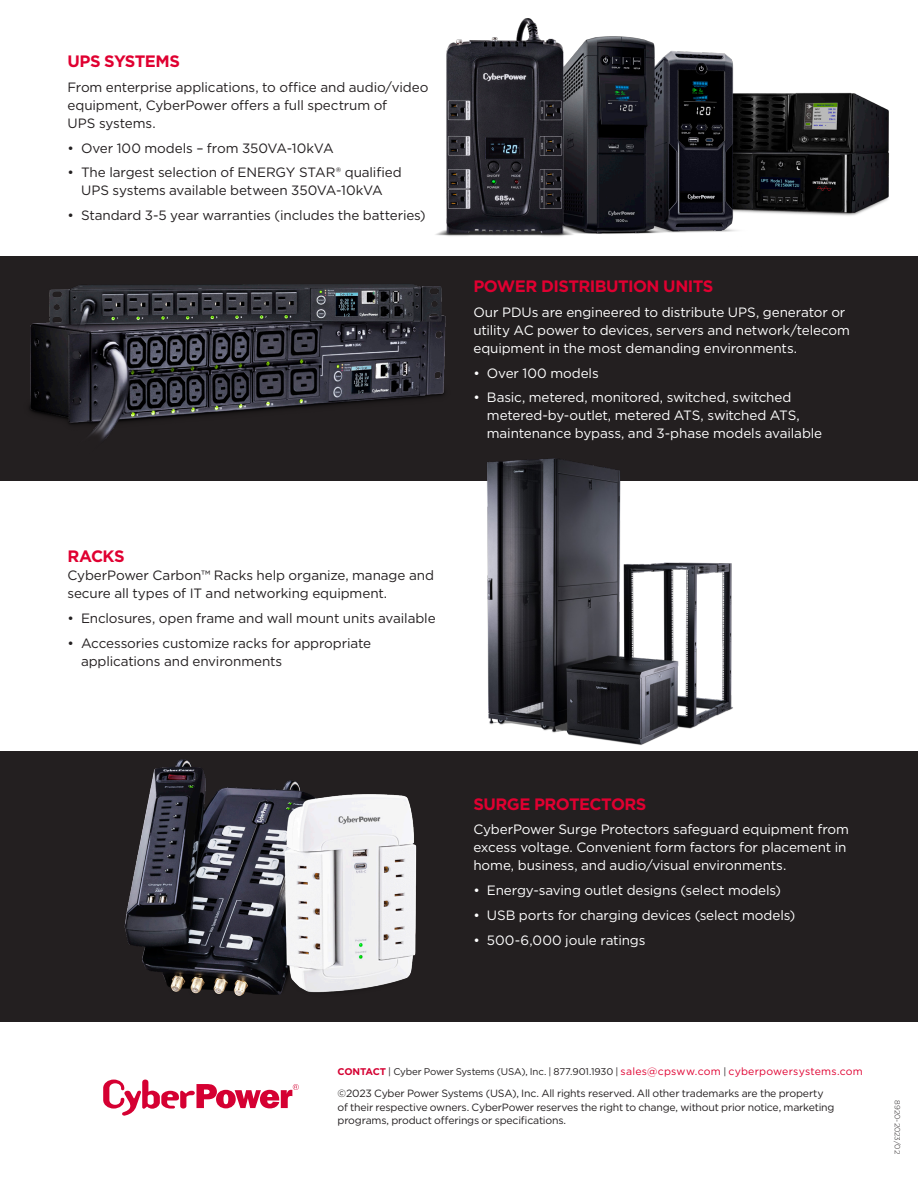
<style>
.page{position:relative;width:918px;height:1188px;background:#fff}
.page>*{position:absolute;margin:0;border:0;box-sizing:border-box;transform-origin:0 0}
.t1{font:700 16.5px "Gotham";letter-spacing:-.035em;color:#e00031}
.t2{font:13.5px/18px "Gotham";letter-spacing:-.01em;color:#fff}
.t3{font:13.5px/18px "Gotham";letter-spacing:-.01em;color:#231f20}
.t4{font:10.5px/13.5px "Gotham";letter-spacing:-.02em;color:#231f20}
.t5{font:9.75px "Gotham";letter-spacing:-.015em;color:#231f20}
.Footnote{font:300 7.5px "Gotham";letter-spacing:-.01em;color:#231f20}
.s1{font-weight:700;color:#d50032}
.s2{font-size:10.5px;color:#e00031}
</style>
<div class="page">
<svg style="left:103px;top:1080px;width:196px;height:36px"></svg>
<div style="left:0;top:256px;width:918px;height:226px;background:#231f20"></div>
<div style="left:0;top:751px;width:918px;height:271px;background:#231f20"></div>
<img style="left:437px;top:18px;width:452px;height:218px">
<img style="left:124px;top:759px;width:293px;height:237px">
<img style="left:464px;top:460px;width:285px;height:285px">
<img style="left:29px;top:234px;width:531px;height:227px">
<p class="t1" style="left:68px;top:50px;width:114px">UPS SYSTEMS</p>
<p class="t3" style="left:68px;top:78px;width:362px">From enterprise applications, to office and audio/video equipment, CyberPower offers a full spectrum of<br>UPS systems.</p>
<p class="t3" style="left:68px;top:139px;width:268px">• Over 100 models – from 350VA-10kVA</p>
<p class="t3" style="left:68px;top:163px;width:336px;text-align:center">• The largest selection of ENERGY STAR® qualified<br>UPS systems available between 350VA-10kVA</p>
<p class="t3" style="left:68px;top:206px;width:360px">• Standard 3-5 year warranties (includes the batteries)</p>
<p class="t1" style="left:473px;top:275px;width:241px">POWER DISTRIBUTION UNITS</p>
<p class="t2" style="left:473px;top:303px;width:378px">Our PDUs are engineered to distribute UPS, generator or utility AC power to devices, servers and network/telecom equipment in the most demanding environments.</p>
<p class="t2" style="left:473px;top:364px;width:127px">• Over 100 models</p>
<p class="t2" style="left:487px;top:388px;width:337px;text-indent:-14px">• Basic, metered, monitored, switched, switched metered-by-outlet, metered ATS, switched ATS, maintenance bypass, and 3-phase models available</p>
<p class="t1" style="left:68px;top:545px;width:59px">RACKS</p>
<p class="t3" style="left:68px;top:566px;width:368px">CyberPower Carbon™ Racks help organize, manage and secure all types of IT and networking equipment.</p>
<p class="t3" style="left:68px;top:609px;width:370px">• Enclosures, open frame and wall mount units available</p>
<p class="t3" style="left:81px;top:634px;width:292px;text-indent:-14px">• Accessories customize racks for appropriate applications and environments</p>
<p class="t1" style="left:473px;top:793px;width:175px">SURGE PROTECTORS</p>
<p class="t2" style="left:473px;top:820px;width:377px">CyberPower Surge Protectors safeguard equipment from excess voltage. Convenient form factors for placement in home, business, and audio/visual environments.</p>
<p class="t2" style="left:473px;top:881px;width:309px">• Energy-saving outlet designs (select models)</p>
<p class="t2" style="left:473px;top:906px;width:323px">• USB ports for charging devices (select models)</p>
<p class="t2" style="left:473px;top:931px;width:174px">• 500-6,000 joule ratings</p>
<p class="t5" style="left:338px;top:1065px;width:527px"><span class="s1">CONTACT</span> | Cyber Power Systems (USA), Inc. | 877.901.1930 | <span class="s2">sales@cpsww.com</span> | <span class="s2">cyberpowersystems.com</span></p>
<p class="t4" style="left:338px;top:1087px;width:488px">©2023 Cyber Power Systems (USA), Inc. All rights reserved. All other trademarks are the property</p>
<p class="t4" style="left:338px;top:1100px;width:498px">of their respective owners. CyberPower reserves the right to change, without prior notice, marketing programs, product offerings or specifications.</p>
<p class="Footnote" style="left:902px;top:1100px;width:55px;rotate:90deg">8920-2023/02</p>
</div>
